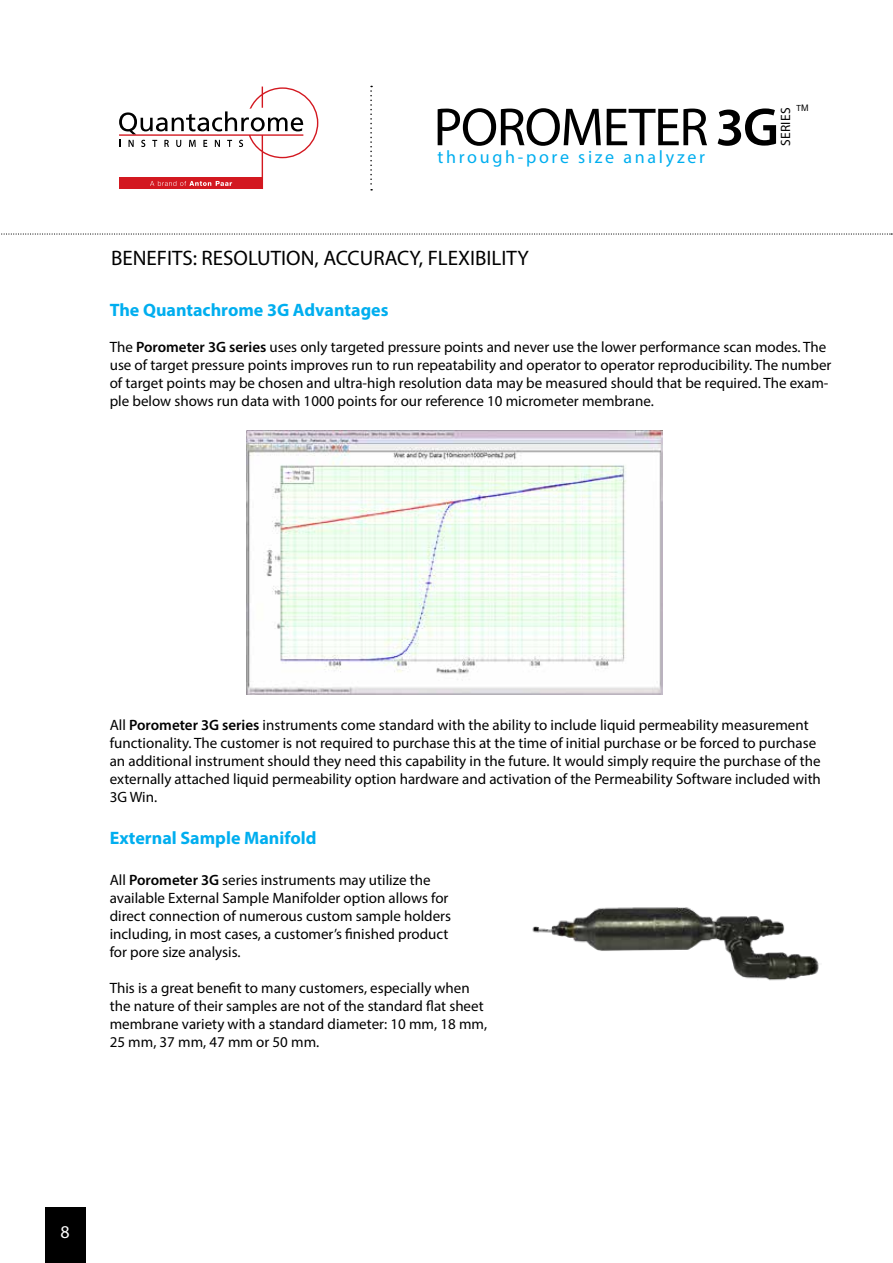
<style>
.page{position:relative;width:893px;height:1263px;background:#fff}
.page>*{position:absolute;margin:0;border:0;box-sizing:border-box;transform-origin:0 0}
.t1{font:54px "Myriad Pro";letter-spacing:-.025em;color:#000}
.t2{font:21px "Myriad Pro";color:#000}
.t3{font:700 18px "Myriad Pro";color:#00aeef}
.t4{font:18px "Myriad Pro";letter-spacing:.15em;color:#00aeef}
.t5{font:18px "Myriad Pro";color:#fff}
.t6{font:15px/18px "Myriad Pro";color:#000}
.t7{font:13.5px "Myriad Pro";letter-spacing:.02em;color:#000}
.t8{font:9px "Myriad Pro";color:#000}
.s1{font-family:"Arial"}
.s2{font-weight:600}
</style>
<div class="page">
<svg style="left:370px;top:86px;width:2px;height:105px"></svg>
<svg style="left:119px;top:87px;width:199px;height:102px"></svg>
<div style="left:45px;top:1207px;width:41px;height:56px;background:#000"></div>
<svg style="left:1px;top:233px;width:892px;height:2px"></svg>
<img style="left:246px;top:431px;width:417px;height:263px">
<img style="left:532px;top:907px;width:287px;height:74px">
<p class="t8" style="left:797px;top:102px;width:13px">T<span class="s1">M</span></p>
<h1 class="t1" style="left:434px;top:94px;width:347px">POROMETER <span class="s2">3G</span></h1>
<p class="t7" style="left:777px;top:146px;width:40px;rotate:-90deg">SERIES</p>
<p class="t4" style="left:437px;top:146px;width:269px">through-pore size analyzer</p>
<h2 class="t2" style="left:111px;top:245px;width:419px">BENEFITS: RESOLUTION, ACCURACY, FLEXIBILITY</h2>
<p class="t3" style="left:110px;top:299px;width:280px">The Quantachrome 3G Advantages</p>
<p class="t6" style="left:110px;top:338px;width:723px">The <span class="s2">Porometer 3G series</span> uses only targeted pressure points and never use the lower performance scan modes. The use of target pressure points improves run to run repeatability and operator to operator reproducibility. The number of target points may be chosen and ultra-high resolution data may be measured should that be required. The exam&shy;ple below shows run data with 1000 points for our reference 10 micrometer membrane.</p>
<p class="t6" style="left:110px;top:716px;width:713px">All <span class="s2">Porometer 3G series</span> instruments come standard with the ability to include liquid permeability measurement functionality. The customer is not required to purchase this at the time of initial purchase or be forced to purchase an additional instrument should they need this capability in the future. It would simply require the purchase of the externally attached liquid permeability option hardware and activation of the Permeability Software included with 3G Win.</p>
<p class="t3" style="left:110px;top:826px;width:208px">External Sample Manifold</p>
<p class="t6" style="left:110px;top:871px;width:343px">All <span class="s2">Porometer 3G</span> series instruments may utilize the available External Sample Manifolder option allows for direct connection of numerous custom sample holders including, in most cases, a customer’s finished product for pore size analysis.</p>
<p class="t6" style="left:110px;top:979px;width:379px">This is a great benefit to many customers, especially when the nature of their samples are not of the standard flat sheet membrane variety with a standard diameter: 10 mm, 18 mm, 25 mm, 37 mm, 47 mm or 50 mm.</p>
<p class="t5" style="left:61px;top:1220px;width:11px">8</p>
</div>
